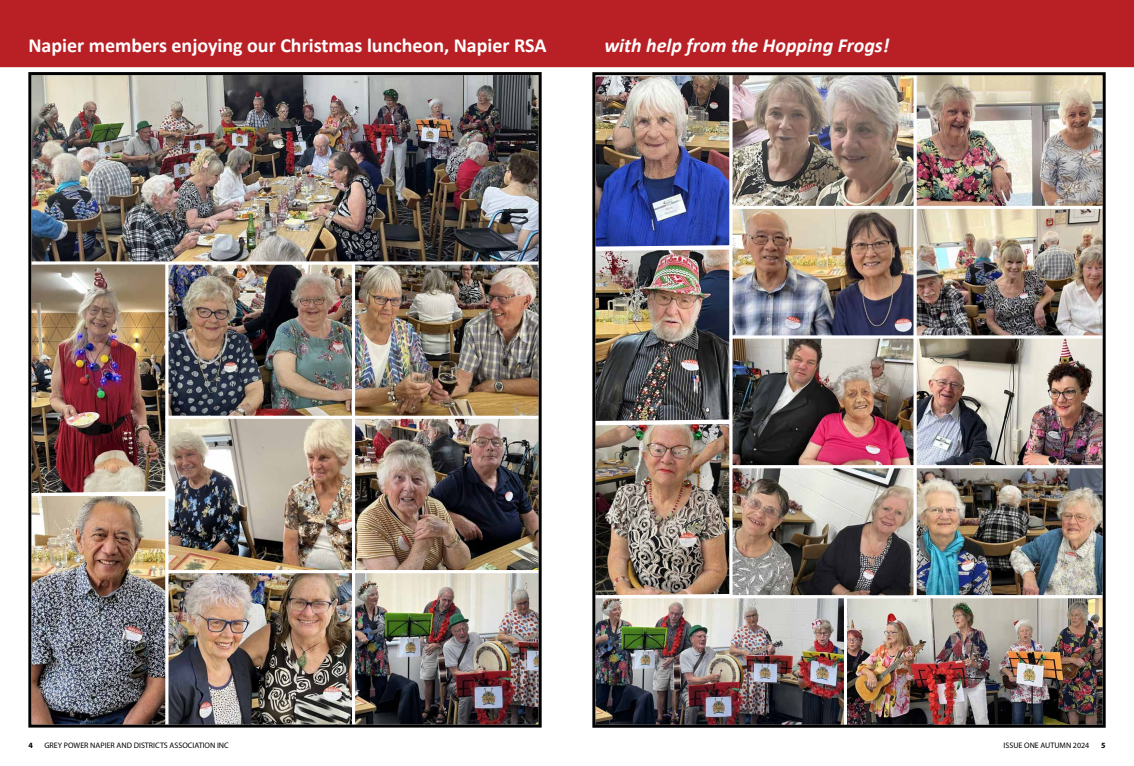
<style>
.page{position:relative;width:1134px;height:766px;background:#fff}
.page>*{position:absolute;margin:0;border:0;box-sizing:border-box;transform-origin:0 0}
.t1{font:700 20px "Calibri";color:#fff}
.t2{font:italic 700 20px "Calibri";color:#fff}
.t3{font:8px "Myriad Pro";color:#000}
.t4{font:700 8px "Myriad Pro";color:#000}
</style>
<div class="page">
<div style="left:0;top:0;width:1134px;height:67px;background:#b92025"></div>
<img style="left:596px;top:76px;width:506px;height:647px">
<img style="left:596px;top:76px;width:138px;height:519px">
<div style="left:913px;top:206px;width:193px;height:132px;border:3px solid #fff"></div>
<div style="left:913px;top:335px;width:193px;height:133px;border:3px solid #fff"></div>
<div style="left:913px;top:465px;width:193px;height:133px;border:3px solid #fff"></div>
<div style="left:844px;top:595px;width:262px;height:132px;border:3px solid #fff"></div>
<div style="left:729px;top:72px;width:187px;height:137px;border:3px solid #fff"></div>
<div style="left:729px;top:206px;width:187px;height:132px;border:3px solid #fff"></div>
<div style="left:729px;top:335px;width:187px;height:133px;border:3px solid #fff"></div>
<div style="left:729px;top:465px;width:187px;height:133px;border:3px solid #fff"></div>
<div style="left:592px;top:595px;width:255px;height:132px;border:3px solid #fff"></div>
<div style="left:592px;top:72px;width:514px;height:655px;border:3px solid #000"></div>
<img style="left:32px;top:76px;width:506px;height:647px">
<img style="left:32px;top:258px;width:138px;height:235px">
<div style="left:28px;top:493px;width:141px;height:234px;border:3px solid #fff"></div>
<div style="left:166px;top:261px;width:189px;height:157px;border:3px solid #fff"></div>
<div style="left:352px;top:261px;width:190px;height:157px;border:3px solid #fff"></div>
<div style="left:166px;top:415px;width:189px;height:158px;border:3px solid #fff"></div>
<div style="left:352px;top:415px;width:190px;height:158px;border:3px solid #fff"></div>
<div style="left:166px;top:570px;width:189px;height:157px;border:3px solid #fff"></div>
<div style="left:352px;top:570px;width:190px;height:157px;border:3px solid #fff"></div>
<div style="left:28px;top:72px;width:514px;height:192px;border:3px solid #fff"></div>
<div style="left:28px;top:72px;width:514px;height:655px;border:3px solid #000"></div>
<h1 class="t1" style="left:28px;top:32px;width:520px">Napier members enjoying our Christmas luncheon, Napier RSA</h1>
<h1 class="t2" style="left:604px;top:32px;width:286px">with help from the Hopping Frogs!</h1>
<p class="t4" style="left:28px;top:739px;width:6px">4</p>
<p class="t3" style="left:44px;top:739px;width:186px">GREY POWER NAPIER AND DISTRICTS ASSOCIATION INC</p>
<p class="t3" style="left:1003px;top:739px;width:87px">ISSUE ONE AUTUMN 2024</p>
<p class="t4" style="left:1101px;top:739px;width:6px">5</p>
</div>
